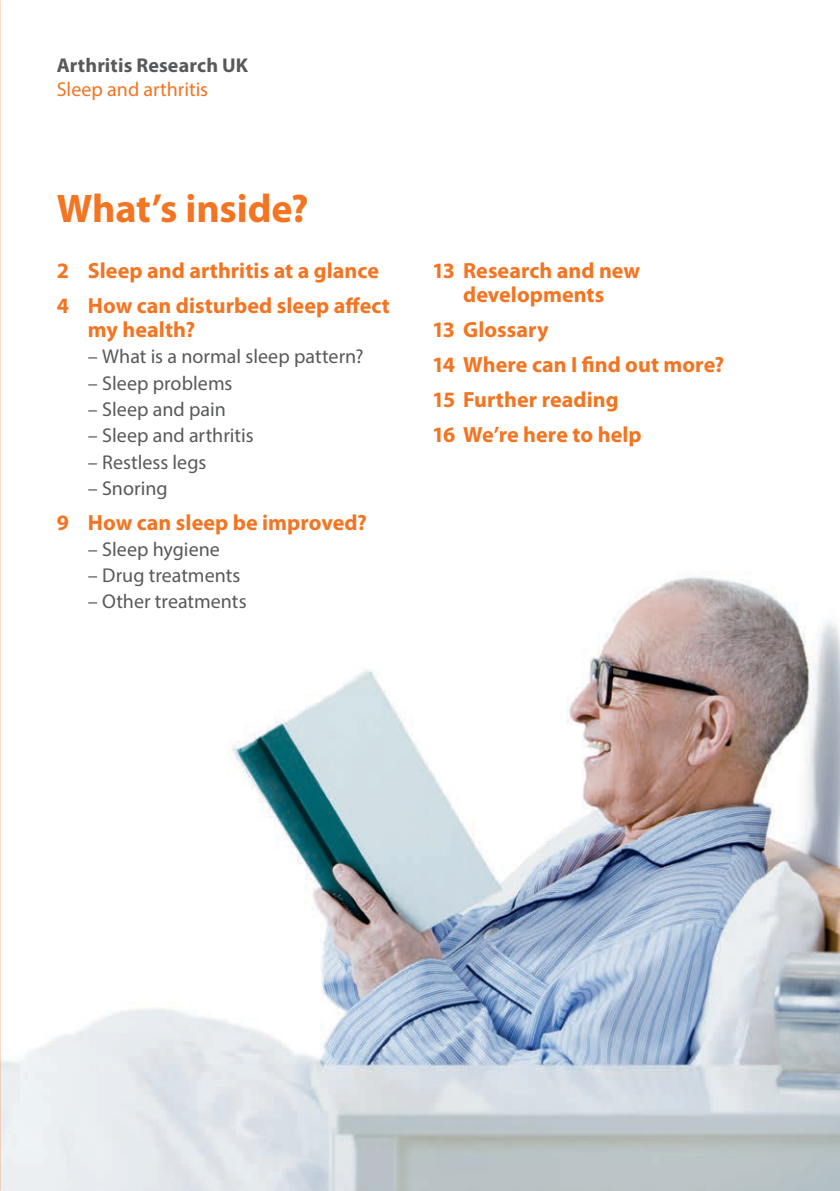
<style>
.page{position:relative;width:840px;height:1191px;background:#fff}
.page>*{position:absolute;margin:0;border:0;box-sizing:border-box;transform-origin:0 0}
.t1{font:700 40px "Myriad Pro";letter-spacing:-.005em;color:#f37421}
.t2{font:700 22px/34.8px "Myriad Pro";color:#f37421}
.t3{font:20px "Myriad Pro";color:#58595b}
.t4{font:700 20px "Myriad Pro";letter-spacing:.005em;color:#58595b}
.t5{font:20px "Myriad Pro";color:#f37421}
</style>
<div class="page">
<img style="left:0;top:188px;width:839px;height:1003px">
<p class="t4" style="left:57px;top:52px;width:193px">Arthritis Research UK</p>
<p class="t5" style="left:57px;top:77px;width:153px">Sleep and arthritis</p>
<h1 class="t1" style="left:57px;top:182px;width:253px">What’s inside?</h1>
<p class="t2" style="left:57px;top:253px;width:334px">2 Sleep and arthritis at a glance<br>4 How can disturbed sleep affect</p>
<p class="t2" style="left:88px;top:312px;width:109px">my health?</p>
<p class="t3" style="left:88px;top:344px;width:277px">– What is a normal sleep pattern?</p>
<p class="t3" style="left:88px;top:371px;width:146px">– Sleep problems</p>
<p class="t3" style="left:88px;top:397px;width:139px">– Sleep and pain</p>
<p class="t3" style="left:88px;top:423px;width:167px">– Sleep and arthritis</p>
<p class="t3" style="left:88px;top:449px;width:120px">– Restless legs</p>
<p class="t3" style="left:88px;top:476px;width:81px">– Snoring</p>
<p class="t2" style="left:57px;top:504px;width:311px">9 How can sleep be improved?</p>
<p class="t3" style="left:88px;top:537px;width:133px">– Sleep hygiene</p>
<p class="t3" style="left:88px;top:563px;width:154px">– Drug treatments</p>
<p class="t3" style="left:88px;top:589px;width:160px">– Other treatments</p>
<p class="t2" style="left:432px;top:258px;width:210px;line-height:24px;text-align:center">13 Research and new developments</p>
<p class="t2" style="left:432px;top:312px;width:294px">13 Glossary<br>14 Where can I find out more?<br>15 Further reading<br>16 We’re here to help</p>
</div>
